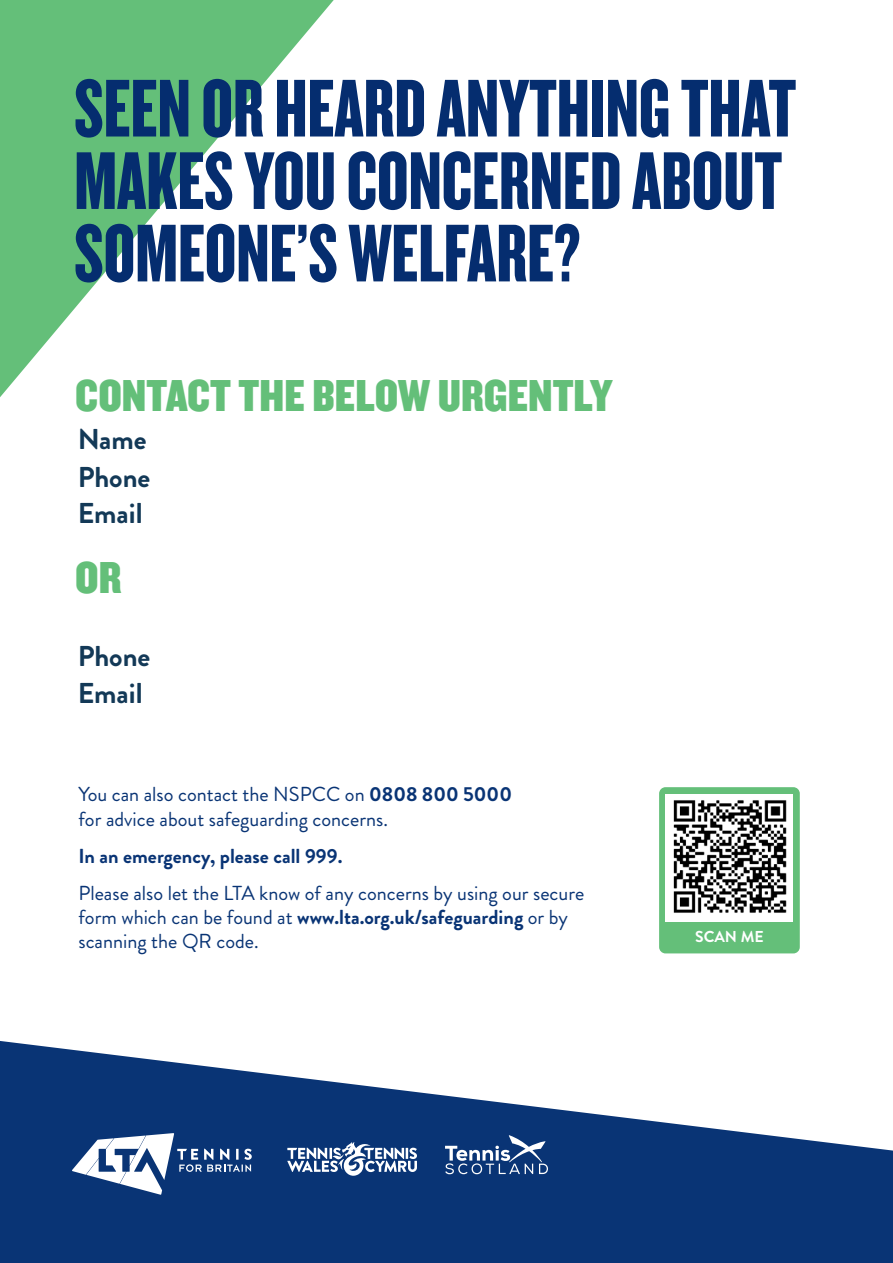
<style>
.page{position:relative;width:893px;height:1263px;background:#fff}
.page>*{position:absolute;margin:0;border:0;box-sizing:border-box;transform-origin:0 0}
.t1{font:85.05px/72.4px "Knockout 68 Full Featherwt";color:#052d6f}
.t2{font:46.5px "Knockout 70 Full Welterwt";color:#64bf79}
.t3{font:700 28.65px "Brandon Grotesque";color:#133957}
.t4{font:20.25px/24.3px "Brandon Grotesque";color:#093475}
.t5{font:700 20.25px "Brandon Grotesque";color:#093475}
.t6{font:700 15.75px "Brandon Grotesque";color:#fff}
.s1{font-weight:700}
</style>
<div class="page">
<svg style="left:0;top:1041px;width:893px;height:222px;fill:#093475"></svg>
<svg style="left:287px;top:1142px;width:130px;height:34px"></svg>
<svg style="left:445px;top:1135px;width:103px;height:39px;background:#416294"></svg>
<svg style="left:72px;top:1133px;width:180px;height:62px"></svg>
<svg style="left:0;top:0;width:334px;height:397px"></svg>
<div style="left:659px;top:787px;width:141px;height:166px;background:#64bf79;border-radius:6px"></div>
<div style="left:666px;top:794px;width:127px;height:127px;background:#fff"></div>
<img style="left:673px;top:800px;width:114px;height:113px">
<p class="t1" style="left:74px;top:70px;width:723px">SEEN OR HEARD ANYTHING THAT<br>MAKES YOU CONCERNED ABOUT<br>SOMEONE’S WELFARE?</p>
<p class="t2" style="left:75px;top:365px;width:539px">CONTACT THE BELOW URGENTLY</p>
<p class="t3" style="left:78px;top:419px;width:70px">Name</p>
<p class="t3" style="left:78px;top:457px;width:74px">Phone</p>
<p class="t3" style="left:78px;top:493px;width:66px">Email</p>
<p class="t2" style="left:75px;top:548px;width:48px">OR</p>
<p class="t3" style="left:78px;top:637px;width:74px">Phone</p>
<p class="t3" style="left:78px;top:673px;width:66px">Email</p>
<p class="t4" style="left:78px;top:782px;width:435px">You can also contact the NSPCC on <span class="s1">0808 800 5000 </span>for advice about safeguarding concerns.</p>
<p class="t5" style="left:78px;top:841px;width:265px">In an emergency, please call 999.</p>
<p class="t4" style="left:78px;top:881px;width:507px">Please also let the LTA know of any concerns by using our secure form which can be found at <span class="s1">www.lta.org.uk/safeguarding</span> or by scanning the QR code.</p>
<p class="t6" style="left:695px;top:926px;width:70px">SCAN ME</p>
</div>
